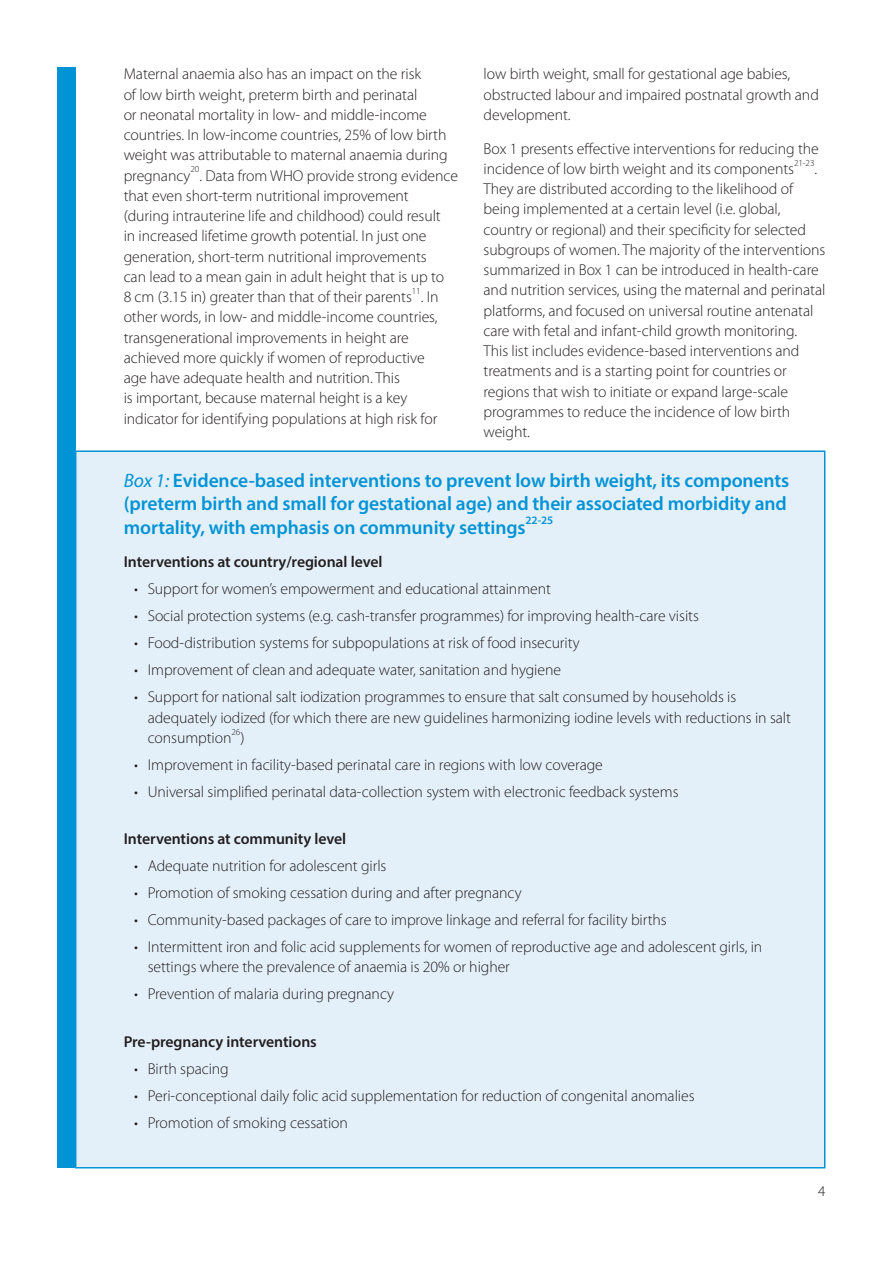
<style>
.page{position:relative;width:893px;height:1263px;background:#fff}
.page>*{position:absolute;margin:0;border:0;box-sizing:border-box;transform-origin:0 0}
.t1{font:600 19.5px/23.4px "Myriad Pro";letter-spacing:-.005em;color:#0093d5}
.t2{font:300 15.75px/20.2px "Myriad Pro";letter-spacing:-.005em;color:#231f20}
.t3{font:600 15.75px "Myriad Pro";letter-spacing:-.005em;color:#231f20}
.t4{font:300 15px "Myriad Pro";color:#231f20}
.t5{font:600 11.4px "Myriad Pro";color:#0093d5}
.t6{font:300 9.15px "Myriad Pro";letter-spacing:-.005em;color:#231f20}
.s1{font-weight:400;font-style:italic}
</style>
<div class="page">
<div style="left:58px;top:68px;width:18px;height:1100px;background:#0093d5"></div>
<div style="left:76px;top:451px;width:749px;height:717px;background:#e4f0f9"></div>
<p class="t2" style="left:124px;top:64px;width:325px">Maternal anaemia also has an impact on the risk<br>of low birth weight, preterm birth and perinatal<br>or neonatal mortality in low- and middle-income countries. In low-income countries, 25% of low birth weight was attributable to maternal anaemia during pregnancy</p>
<p class="t6" style="left:190px;top:164px;width:10px">20</p>
<p class="t2" style="left:124px;top:165px;width:336px;text-indent:76px">. Data from WHO provide strong evidence that even short-term nutritional improvement (during intrauterine life and childhood) could result<br>in increased lifetime growth potential. In just one generation, short-term nutritional improvements<br>can lead to a mean gain in adult height that is up to<br>8 cm (3.15 in) greater than that of their parents</p>
<p class="t6" style="left:412px;top:285px;width:10px">11</p>
<p class="t2" style="left:124px;top:287px;width:317px;text-indent:297px">. In other words, in low- and middle-income countries, transgenerational improvements in height are achieved more quickly if women of reproductive age have adequate health and nutrition. This<br>is important, because maternal height is a key indicator for identifying populations at high risk for</p>
<p class="t2" style="left:484px;top:64px;width:337px">low birth weight, small for gestational age babies, obstructed labour and impaired postnatal growth and development.</p>
<p class="t2" style="left:484px;top:138px;width:337px">Box 1 presents effective interventions for reducing the incidence of low birth weight and its components</p>
<p class="t6" style="left:794px;top:157px;width:22px">21-23</p>
<p class="t2" style="left:814px;top:158px;width:4px">.</p>
<p class="t2" style="left:484px;top:179px;width:343px">They are distributed according to the likelihood of being implemented at a certain level (i.e. global, country or regional) and their specificity for selected subgroups of women. The majority of the interventions summarized in Box 1 can be introduced in health-care and nutrition services, using the maternal and perinatal platforms, and focused on universal routine antenatal care with fetal and infant-child growth monitoring.<br>This list includes evidence-based interventions and treatments and is a starting point for countries or regions that wish to initiate or expand large-scale programmes to reduce the incidence of low birth weight.</p>
<p class="t1" style="left:124px;top:468px;width:667px"><span class="s1">Box 1:</span> Evidence-based interventions to prevent low birth weight, its components (preterm birth and small for gestational age) and their associated morbidity and mortality, with emphasis on community settings</p>
<p class="t5" style="left:526px;top:513px;width:29px">22-25</p>
<p class="t3" style="left:124px;top:552px;width:260px">Interventions at country/regional level</p>
<p class="t2" style="left:134px;top:579px;width:418px">• Support for women’s empowerment and educational attainment</p>
<p class="t2" style="left:134px;top:606px;width:566px">• Social protection systems (e.g. cash-transfer programmes) for improving health-care visits</p>
<p class="t2" style="left:134px;top:633px;width:447px">• Food-distribution systems for subpopulations at risk of food insecurity</p>
<p class="t2" style="left:134px;top:660px;width:428px">• Improvement of clean and adequate water, sanitation and hygiene</p>
<p class="t2" style="left:148px;top:687px;width:645px;text-indent:-13px">• Support for national salt iodization programmes to ensure that salt consumed by households is adequately iodized (for which there are new guidelines harmonizing iodine levels with reductions in salt consumption</p>
<p class="t6" style="left:231px;top:726px;width:10px">26</p>
<p class="t2" style="left:240px;top:727px;width:6px">)</p>
<p class="t2" style="left:134px;top:754px;width:470px">• Improvement in facility-based perinatal care in regions with low coverage</p>
<p class="t2" style="left:134px;top:781px;width:546px">• Universal simplified perinatal data-collection system with electronic feedback systems</p>
<p class="t3" style="left:124px;top:829px;width:224px">Interventions at community level</p>
<p class="t2" style="left:134px;top:856px;width:254px">• Adequate nutrition for adolescent girls</p>
<p class="t2" style="left:134px;top:883px;width:389px">• Promotion of smoking cessation during and after pregnancy</p>
<p class="t2" style="left:134px;top:910px;width:534px">• Community-based packages of care to improve linkage and referral for facility births</p>
<p class="t2" style="left:148px;top:937px;width:616px;text-indent:-13px">• Intermittent iron and folic acid supplements for women of reproductive age and adolescent girls, in settings where the prevalence of anaemia is 20% or higher</p>
<p class="t2" style="left:134px;top:984px;width:261px">• Prevention of malaria during pregnancy</p>
<p class="t3" style="left:124px;top:1031px;width:195px">Pre-pregnancy interventions</p>
<p class="t2" style="left:134px;top:1058px;width:96px">• Birth spacing</p>
<p class="t2" style="left:134px;top:1085px;width:562px">• Peri-conceptional daily folic acid supplementation for reduction of congenital anomalies</p>
<p class="t2" style="left:134px;top:1112px;width:215px">• Promotion of smoking cessation</p>
<p class="t4" style="left:818px;top:1182px;width:9px">4</p>
</div>
